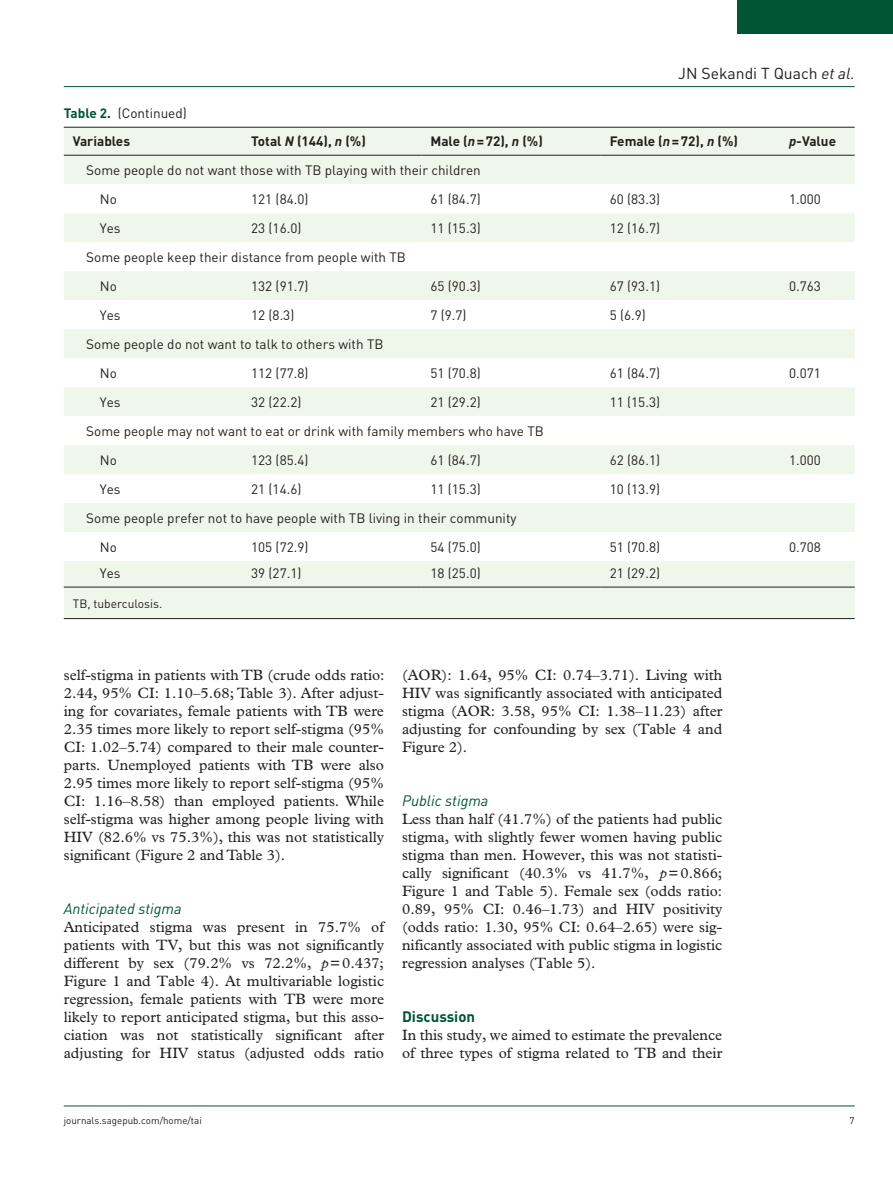
<style>
.page{position:relative;width:893px;height:1191px;background:#fff}
.page>*{position:absolute;margin:0;border:0;box-sizing:border-box;transform-origin:0 0}
.t1{font:15.75px "DIN";color:#231f20}
.t2{font:15px/18px "Plantin Std";color:#231f20;text-align:justify}
.t3{font:italic 15px "DIN";color:#015436}
.t4{font:700 15px "DIN";color:#015436}
.t5{font:13.5px/29px "DIN";color:#231f20}
.t6{font:700 13.5px "DIN";color:#231f20}
.t7{font:12px "DIN";color:#231f20}
.t8{font:9.75px "DIN";color:#231f20}
.s1{font-weight:700;color:#015436}
.s2{font-style:italic}
</style>
<div class="page">
<hr style="left:64px;top:86px;width:791px;height:1px;background:#015436">
<hr style="left:64px;top:1105px;width:791px;height:1px;background:#015436">
<div style="left:738px;top:0;width:155px;height:34px;background:#015436"></div>
<div style="left:64px;top:587px;width:791px;height:32px;background:#eff7ea"></div>
<hr style="left:64px;top:618px;width:791px;height:1px;background:#231f20">
<div style="left:64px;top:128px;width:791px;height:459px;background:#eff7ea"></div>
<svg style="left:64px;top:184px;width:791px;height:377px"></svg>
<hr style="left:64px;top:155px;width:178px;height:1px;background:#231f20">
<hr style="left:242px;top:155px;width:179px;height:1px;background:#231f20">
<hr style="left:421px;top:155px;width:180px;height:1px;background:#231f20">
<hr style="left:601px;top:155px;width:179px;height:1px;background:#231f20">
<hr style="left:780px;top:155px;width:75px;height:1px;background:#231f20">
<hr style="left:64px;top:587px;width:178px;height:1px;background:#231f20">
<hr style="left:242px;top:587px;width:179px;height:1px;background:#231f20">
<hr style="left:421px;top:587px;width:180px;height:1px;background:#231f20">
<hr style="left:601px;top:587px;width:179px;height:1px;background:#231f20">
<hr style="left:780px;top:587px;width:75px;height:1px;background:#231f20">
<hr style="left:64px;top:127px;width:791px;height:1px;background:#231f20">
<p class="t5" style="left:64px;top:98px;width:125px"><span class="s1">Table 2.</span> (Continued)</p>
<p class="t1" style="left:678px;top:63px;width:178px">JN Sekandi T Quach <span class="s2">et al.</span></p>
<p class="t6" style="left:73px;top:132px;width:59px">Variables</p>
<p class="t6" style="left:251px;top:132px;width:116px">Total <span class="s2">N</span> (144), <span class="s2">n</span> (%)</p>
<p class="t6" style="left:430px;top:132px;width:114px">Male (<span class="s2">n</span>=72), <span class="s2">n</span> (%)</p>
<p class="t6" style="left:610px;top:132px;width:130px">Female (<span class="s2">n</span>=72), <span class="s2">n</span> (%)</p>
<p class="t6" style="left:789px;top:132px;width:48px"><span class="s2">p</span>-Value</p>
<p class="t5" style="left:100px;top:156px;width:383px;text-indent:-13px">Some people do not want those with TB playing with their children<br>No</p>
<p class="t5" style="left:251px;top:185px;width:59px">121 (84.0)</p>
<p class="t5" style="left:430px;top:185px;width:52px">61 (84.7)</p>
<p class="t5" style="left:610px;top:185px;width:52px">60 (83.3)</p>
<p class="t5" style="left:789px;top:185px;width:33px">1.000</p>
<p class="t5" style="left:100px;top:214px;width:22px">Yes</p>
<p class="t5" style="left:251px;top:214px;width:52px">23 (16.0)</p>
<p class="t5" style="left:430px;top:214px;width:52px">11 (15.3)</p>
<p class="t5" style="left:610px;top:214px;width:52px">12 (16.7)</p>
<p class="t5" style="left:100px;top:243px;width:308px;text-indent:-14px">Some people keep their distance from people with TB<br>No</p>
<p class="t5" style="left:251px;top:271px;width:59px">132 (91.7)</p>
<p class="t5" style="left:430px;top:271px;width:52px">65 (90.3)</p>
<p class="t5" style="left:610px;top:271px;width:52px">67 (93.1)</p>
<p class="t5" style="left:789px;top:271px;width:33px">0.763</p>
<p class="t5" style="left:100px;top:300px;width:22px">Yes</p>
<p class="t5" style="left:251px;top:300px;width:45px">12 (8.3)</p>
<p class="t5" style="left:430px;top:300px;width:38px">7 (9.7)</p>
<p class="t5" style="left:610px;top:300px;width:38px">5 (6.9)</p>
<p class="t5" style="left:100px;top:329px;width:285px;text-indent:-14px">Some people do not want to talk to others with TB<br>No</p>
<p class="t5" style="left:251px;top:358px;width:59px">112 (77.8)</p>
<p class="t5" style="left:430px;top:358px;width:52px">51 (70.8)</p>
<p class="t5" style="left:610px;top:358px;width:52px">61 (84.7)</p>
<p class="t5" style="left:789px;top:358px;width:33px">0.071</p>
<p class="t5" style="left:100px;top:387px;width:22px">Yes</p>
<p class="t5" style="left:251px;top:387px;width:52px">32 (22.2)</p>
<p class="t5" style="left:430px;top:387px;width:52px">21 (29.2)</p>
<p class="t5" style="left:610px;top:387px;width:52px">11 (15.3)</p>
<p class="t5" style="left:100px;top:416px;width:446px;text-indent:-14px">Some people may not want to eat or drink with family members who have TB<br>No</p>
<p class="t5" style="left:251px;top:445px;width:59px">123 (85.4)</p>
<p class="t5" style="left:430px;top:445px;width:52px">61 (84.7)</p>
<p class="t5" style="left:610px;top:445px;width:52px">62 (86.1)</p>
<p class="t5" style="left:789px;top:445px;width:33px">1.000</p>
<p class="t5" style="left:100px;top:474px;width:22px">Yes</p>
<p class="t5" style="left:251px;top:474px;width:52px">21 (14.6)</p>
<p class="t5" style="left:430px;top:474px;width:52px">11 (15.3)</p>
<p class="t5" style="left:610px;top:474px;width:52px">10 (13.9)</p>
<p class="t5" style="left:100px;top:503px;width:418px;text-indent:-14px">Some people prefer not to have people with TB living in their community<br>No</p>
<p class="t5" style="left:251px;top:532px;width:59px">105 (72.9)</p>
<p class="t5" style="left:430px;top:532px;width:52px">54 (75.0)</p>
<p class="t5" style="left:610px;top:532px;width:52px">51 (70.8)</p>
<p class="t5" style="left:789px;top:532px;width:33px">0.708</p>
<p class="t5" style="left:100px;top:558px;width:22px">Yes</p>
<p class="t5" style="left:251px;top:558px;width:52px">39 (27.1)</p>
<p class="t5" style="left:430px;top:558px;width:52px">18 (25.0)</p>
<p class="t5" style="left:610px;top:558px;width:52px">21 (29.2)</p>
<p class="t7" style="left:73px;top:596px;width:91px">TB, tuberculosis.</p>
<p class="t2" style="left:64px;top:666px;width:322px">self-stigma in patients with TB (crude odds ratio:<br>2.44, 95% CI: 1.10–5.68; Table 3). After adjust&shy;ing for covariates, female patients with TB were 2.35 times more likely to report self-stigma (95% CI: 1.02–5.74) compared to their male counter&shy;parts. Unemployed patients with TB were also 2.95 times more likely to report self-stigma (95% CI: 1.16–8.58) than employed patients. While self-stigma was higher among people living with HIV (82.6% vs 75.3%), this was not statistically significant (Figure 2 and Table 3).</p>
<p class="t3" style="left:64px;top:899px;width:119px">Anticipated stigma</p>
<p class="t2" style="left:64px;top:918px;width:322px">Anticipated stigma was present in 75.7% of patients with TV, but this was not significantly different by sex (79.2% vs 72.2%, <span class="s2">p</span>=0.437; Figure 1 and Table 4). At multivariable logistic regression, female patients with TB were more likely to report anticipated stigma, but this asso&shy;ciation was not statistically significant after adjusting for HIV status (adjusted odds ratio</p>
<p class="t2" style="left:402px;top:666px;width:322px">(AOR): 1.64, 95% CI: 0.74–3.71). Living with HIV was significantly associated with anticipated stigma (AOR: 3.58, 95% CI: 1.38–11.23) after adjusting for confounding by sex (Table 4 and Figure 2).</p>
<p class="t3" style="left:402px;top:791px;width:88px">Public stigma</p>
<p class="t2" style="left:402px;top:810px;width:322px">Less than half (41.7%) of the patients had public stigma, with slightly fewer women having public stigma than men. However, this was not statisti&shy;cally significant (40.3% vs 41.7%, <span class="s2">p</span>=0.866; Figure 1 and Table 5). Female sex (odds ratio:<br>0.89, 95% CI: 0.46–1.73) and HIV positivity (odds ratio: 1.30, 95% CI: 0.64–2.65) were sig&shy;nificantly associated with public stigma in logistic regression analyses (Table 5).</p>
<p class="t4" style="left:402px;top:1007px;width:75px">Discussion</p>
<p class="t2" style="left:402px;top:1026px;width:322px">In this study, we aimed to estimate the prevalence of three types of stigma related to TB and their</p>
<p class="t8" style="left:64px;top:1114px;width:140px">journals.sagepub.com/home/tai</p>
<p class="t8" style="left:850px;top:1114px;width:7px">7</p>
</div>
